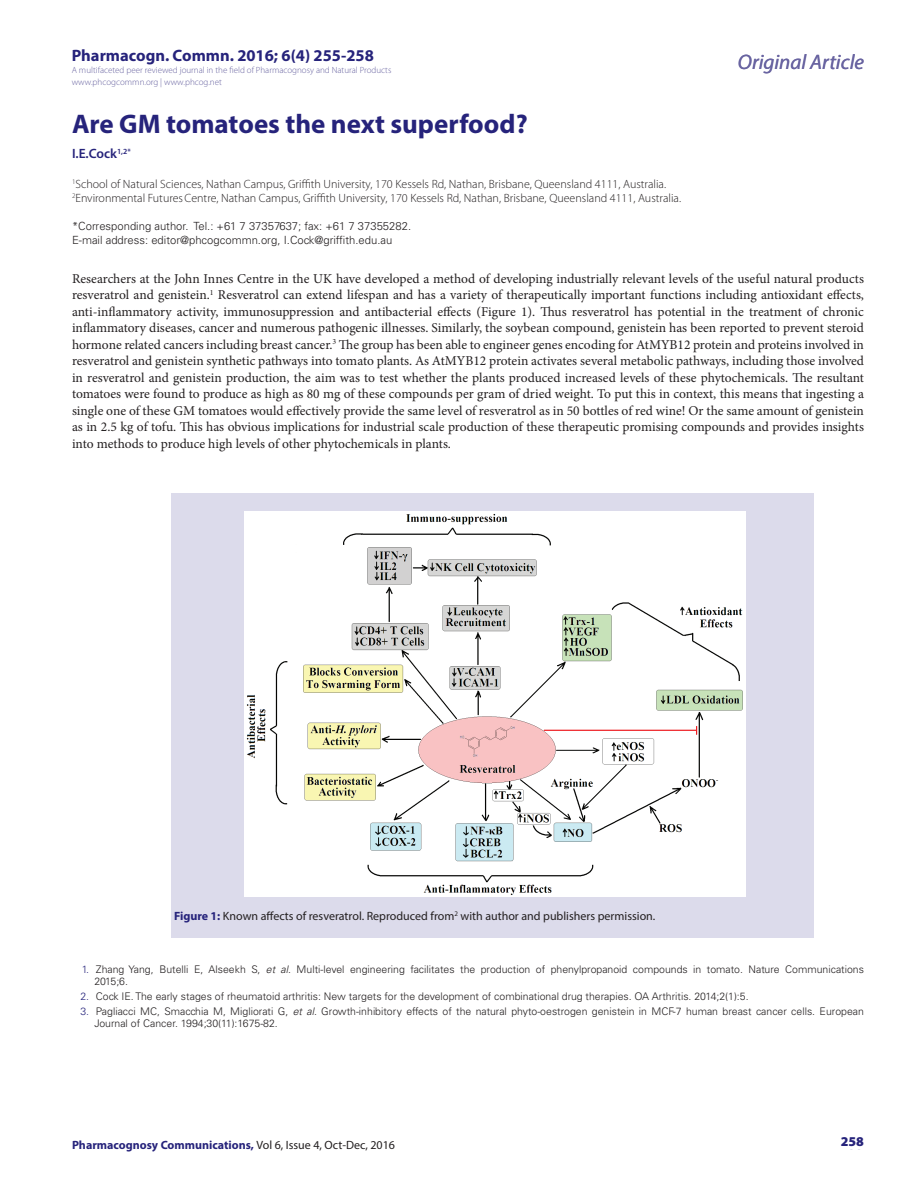
<style>
.page{position:relative;width:918px;height:1188px;background:#fff}
.page>*{position:absolute;margin:0;border:0;box-sizing:border-box;transform-origin:0 0}
.CT{font:700 27px "Myriad Pro";color:#26237b}
.t1{font:italic 21px "Myriad Pro";color:#6964a1}
.t2{font:700 16.5px "Myriad Pro";color:#26237b}
.TXT{font:13.5px/16.5px "Minion Pro";color:#231f20;text-align:justify}
.CA{font:600 13.5px "Myriad Pro";color:#26237b}
.RRH{font:900 13.5px "Myriad Pro";color:#26237b}
.CA_Aff{font:300 12px "Myriad Pro";color:#231f20}
.FIG_CAP{font:12px "Myriad Pro";color:#231f20}
.t3{font:700 12px "Myriad Pro";color:#26237b}
.ABS_TXT{font:300 11.25px "Univers LT Std";color:#231f20}
.REF_00{font:300 10.5px/12px "Univers LT Std";color:#231f20}
.t4{font:300 9px/12px "Myriad Pro";color:#6964a1}
.s1{font-weight:700;color:#26237b}
.s2{color:#26237b}
.s3{font-style:italic}
.s4{font-weight:400;color:#231f20}
</style>
<div class="page">
<div style="left:171px;top:493px;width:643px;height:445px;background:#dcdbeb"></div>
<img style="left:244px;top:511px;width:502px;height:385px">
<p class="t2" style="left:72px;top:45px;width:304px">Pharmacogn. Commn. 2016; 6(4) 255-258</p>
<p class="t4" style="left:72px;top:64px;width:321px">A multifaceted peer reviewed journal in the field of Pharmacognosy and Natural Products www.phcogcommn.org | www.phcog.net</p>
<h2 class="t1" style="left:738px;top:49px;width:128px">Original Article</h2>
<p class="CT" style="left:72px;top:106px;width:457px">Are GM tomatoes the next superfood?</p>
<p class="CA" style="left:72px;top:145px;width:60px">I.E.Cock<sup>1,2*</sup></p>
<p class="CA_Aff" style="left:72px;top:178px;width:596px"><sup>1</sup>School of Natural Sciences, Nathan Campus, Griffith University, 170 Kessels Rd, Nathan, Brisbane, Queensland 4111, Australia.</p>
<p class="CA_Aff" style="left:72px;top:191px;width:611px"><sup>2</sup>Environmental FuturesCentre, Nathan Campus, Griffith University, 170 Kessels Rd, Nathan, Brisbane, Queensland 4111, Australia.</p>
<p class="ABS_TXT" style="left:72px;top:219px;width:341px">*Corresponding author. Tel.: +61 7 37357637; fax: +61 7 37355282.</p>
<p class="ABS_TXT" style="left:72px;top:233px;width:322px">E-mail address: editor@phcogcommn.org, I.Cock@griffith.edu.au</p>
<p class="TXT" style="left:72px;top:270px;width:794px">Researchers at the John Innes Centre in the UK have developed a method of developing industrially relevant levels of the useful natural products resveratrol and genistein.<sup>1</sup> Resveratrol can extend lifespan and has a variety of therapeutically important functions including antioxidant effects, anti-inflammatory activity, immunosuppression and antibacterial effects (Figure 1). Thus resveratrol has potential in the treatment of chronic inflammatory diseases, cancer and numerous pathogenic illnesses. Similarly, the soybean compound, genistein has been reported to prevent steroid hormone related cancers including breast cancer.<sup>3</sup> The group has been able to engineer genes encoding for AtMYB12 protein and proteins involved in resveratrol and genistein synthetic pathways into tomato plants. As AtMYB12 protein activates several metabolic pathways, including those involved in resveratrol and genistein production, the aim was to test whether the plants produced increased levels of these phytochemicals. The resultant tomatoes were found to produce as high as 80 mg of these compounds per gram of dried weight. To put this in context, this means that ingesting a single one of these GM tomatoes would effectively provide the same level of resveratrol as in 50 bottles of red wine! Or the same amount of genistein as in 2.5 kg of tofu. This has obvious implications for industrial scale production of these therapeutic promising compounds and provides insights into methods to produce high levels of other phytochemicals in plants.</p>
<p class="FIG_CAP" style="left:174px;top:909px;width:483px"><span class="s1">Figure 1:</span> Known affects of resveratrol. Reproduced from<sup>2</sup> with author and publishers permission.</p>
<p class="REF_00" style="left:94px;top:963px;width:771px;text-indent:-13px"><span class="s2">1.</span> Zhang Yang, Butelli E, Alseekh S, <span class="s3">et al</span>. Multi-level engineering facilitates the production of phenylpropanoid compounds in tomato. Nature Communications<br>2015;6.</p>
<p class="REF_00" style="left:80px;top:990px;width:670px"><span class="s2">2.</span> Cock IE. The early stages of rheumatoid arthritis: New targets for the development of combinational drug therapies. OA Arthritis. 2014;2(1):5.</p>
<p class="REF_00" style="left:94px;top:1005px;width:771px;text-indent:-14px"><span class="s2">3.</span> Pagliacci MC, Smacchia M, Migliorati G, <span class="s3">et al</span>. Growth-inhibitory effects of the natural phyto-oestrogen genistein in MCF-7 human breast cancer cells. European<br>Journal of Cancer. 1994;30(11):1675-82.</p>
<p class="RRH" style="left:841px;top:1134px;width:25px">258</p>
<p class="t3" style="left:72px;top:1137px;width:325px">Pharmacognosy Communications, <span class="s4">Vol 6, Issue 4, Oct-Dec, 2016</span></p>
<p class="RRH" style="left:841px;top:1137px;width:25px">255</p>
</div>
